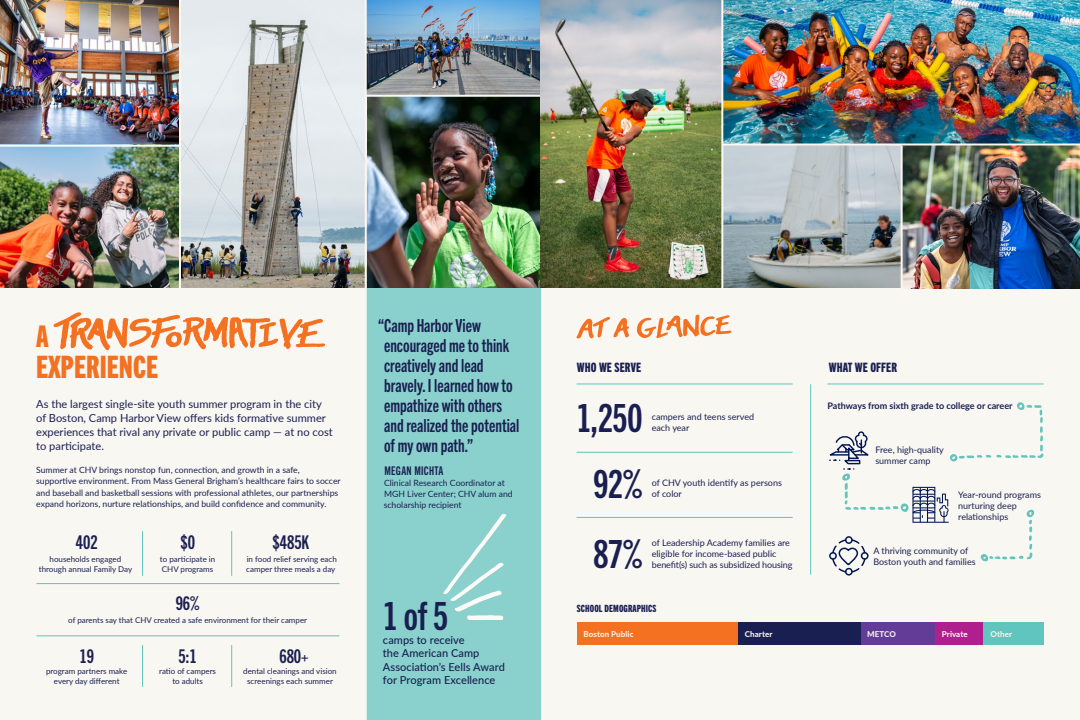
<style>
.page{position:relative;width:1080px;height:720px;background:#fff}
.page>*{position:absolute;margin:0;border:0;box-sizing:border-box;transform-origin:0 0}
.t1{font:39px/66.3px "Trade Gothic Next LT Pro Bd Cm";letter-spacing:-.01em;color:#1a1f51;text-align:center}
.t2{font:31px "Trade Gothic Next LT Pro Hv Cm";color:#f37121}
.t3{font:30px "Trade Gothic Next LT Pro Hv Cm";color:#f37121}
.t4{font:19px "Trade Gothic Next LT Pro Bd Cm";color:#1a1f51}
.t5{font:18px/20px "Trade Gothic Next LT Pro Bd Cm";color:#1a1f51}
.t6{font:13px "Trade Gothic Next LT Pro Hv Cm";letter-spacing:.01em;color:#1a1f51}
.t7{font:12px "Trade Gothic Next LT Pro Bd Cm";letter-spacing:.025em;color:#1a1f51}
.t8{font:11.1px/13.9px "Lato";color:#1a1f51}
.t9{font:500 11px/13.5px "Lato";letter-spacing:.005em;color:#1a1f51}
.t10{font:10px "Trade Gothic Next LT Pro Hv Cm";letter-spacing:.01em;color:#1a1f51}
.t11{font:9px/11px "Lato";color:#1a1f51}
.t12{font:700 9px "Lato";color:#1a1f51}
.t13{font:8.6px/11.5px "Lato";color:#1a1f51}
.t14{font:8px/10px "Lato";color:#1a1f51;text-align:center}
.t15{font:800 8px "Lato";letter-spacing:.005em;color:#f5f2e8}
</style>
<div class="page">
<div style="left:0;top:285px;width:1080px;height:435px;background:#f9f7f2"></div>
<img style="left:0;top:0;width:1080px;height:289px">
<div style="left:366px;top:288px;width:174px;height:432px;background:#8ad1cd"></div>
<hr style="left:142px;top:531px;width:1px;height:45px;background:#5fc5be">
<hr style="left:142px;top:645px;width:1px;height:42px;background:#5fc5be">
<hr style="left:231px;top:531px;width:1px;height:45px;background:#5fc5be">
<hr style="left:231px;top:645px;width:1px;height:42px;background:#5fc5be">
<hr style="left:36px;top:583px;width:303px;height:1px;background:#5fc5be">
<hr style="left:36px;top:636px;width:303px;height:1px;background:#5fc5be">
<img style="left:0;top:0;width:179px;height:192px">
<hr style="left:810px;top:384px;width:1px;height:191px;background:#5fc5be">
<hr style="left:577px;top:452px;width:216px;height:1px;background:#5fc5be">
<hr style="left:577px;top:384px;width:216px;height:1px;background:#5fc5be">
<hr style="left:827px;top:384px;width:217px;height:1px;background:#5fc5be">
<hr style="left:577px;top:517px;width:216px;height:1px;background:#5fc5be">
<div style="left:577px;top:623px;width:161px;height:22px;background:#f37121"></div>
<div style="left:738px;top:623px;width:123px;height:22px;background:#1a1f51"></div>
<div style="left:861px;top:623px;width:74px;height:22px;background:#633c97"></div>
<div style="left:983px;top:623px;width:61px;height:22px;background:#5fc5be"></div>
<div style="left:935px;top:623px;width:48px;height:22px;background:#af1f8e"></div>
<div style="left:845px;top:568px;width:8px;height:8px;border:2px solid #001654;border-radius:50%"></div>
<svg style="left:54px;top:312px;width:271px;height:38px"></svg>
<svg style="left:829px;top:402px;width:214px;height:172px"></svg>
<svg style="left:577px;top:317px;width:52px;height:21px"></svg>
<svg style="left:637px;top:315px;width:94px;height:23px"></svg>
<hr style="left:179px;top:0;width:2px;height:292px;background:#f9f7f2">
<hr style="left:365px;top:0;width:2px;height:720px;background:#f9f7f2">
<hr style="left:0;top:145px;width:180px;height:2px;background:#f9f7f2">
<hr style="left:366px;top:95px;width:174px;height:2px;background:#f9f7f2">
<hr style="left:721px;top:144px;width:359px;height:2px;background:#f9f7f2">
<hr style="left:721px;top:0;width:2px;height:292px;background:#f9f7f2">
<hr style="left:901px;top:146px;width:2px;height:147px;background:#f9f7f2">
<svg style="left:443px;top:514px;width:63px;height:106px"></svg>
<h3 class="t3" style="left:36px;top:316px;width:14px">A</h3>
<h2 class="t2" style="left:36px;top:346px;width:124px">EXPERIENCE</h2>
<p class="t8" style="left:36px;top:397px;width:298px">As the largest single-site youth summer program in the city of Boston, Camp Harbor View offers kids formative summer experiences that rival any private or public camp — at no cost to participate.</p>
<p class="t13" style="left:36px;top:464px;width:306px">Summer at CHV brings nonstop fun, connection, and growth in a safe, supportive environment. From Mass General Brigham’s healthcare fairs to soccer and baseball and basketball sessions with professional athletes, our partnerships expand horizons, nurture relationships, and build confidence and community.</p>
<h3 class="t4" style="left:76px;top:530px;width:23px">402</h3>
<p class="t14" style="left:39px;top:553px;width:95px">households engaged through annual Family Day</p>
<h3 class="t4" style="left:180px;top:530px;width:16px">$0</h3>
<p class="t14" style="left:160px;top:553px;width:57px;text-align:left">to participate in<br>CHV programs</p>
<h3 class="t4" style="left:272px;top:530px;width:38px">$485K</h3>
<p class="t14" style="left:246px;top:553px;width:92px;text-align:left">in food relief serving each camper three meals a day</p>
<h3 class="t4" style="left:176px;top:591px;width:25px">96%</h3>
<p class="t14" style="left:68px;top:614px;width:240px">of parents say that CHV created a safe environment for their camper</p>
<h3 class="t4" style="left:79px;top:643px;width:16px">19</h3>
<p class="t14" style="left:46px;top:666px;width:83px">program partners make every day different</p>
<h3 class="t4" style="left:179px;top:643px;width:20px">5:1</h3>
<p class="t14" style="left:159px;top:666px;width:58px">ratio of campers to adults</p>
<h3 class="t4" style="left:279px;top:643px;width:31px">680+</h3>
<p class="t14" style="left:243px;top:666px;width:95px">dental cleanings and vision screenings each summer</p>
<h3 class="t5" style="left:384px;top:314px;width:137px;text-indent:-6px">“Camp Harbor View encouraged me to think creatively and lead bravely. I learned how to empathize with others and realized the potential of my own path.”</h3>
<h3 class="t7" style="left:384px;top:463px;width:61px">MEGAN MICHTA</h3>
<p class="t13" style="left:384px;top:477px;width:131px;line-height:11px">Clinical Research Coordinator at<br>MGH Liver Center; CHV alum and scholarship recipient</p>
<h1 class="t1" style="left:383px;top:581px;width:67px">1 of 5</h1>
<p class="t9" style="left:383px;top:633px;width:124px">camps to receive<br>the American Camp<br>Association’s Eells Award for Program Excellence</p>
<h3 class="t6" style="left:577px;top:359px;width:66px">WHO WE SERVE</h3>
<h3 class="t6" style="left:829px;top:359px;width:70px">WHAT WE OFFER</h3>
<p class="t12" style="left:827px;top:399px;width:187px">Pathways from sixth grade to college or career</p>
<h1 class="t1" style="left:577px;top:382px;width:67px">1,250<br>92%</h1>
<p class="t11" style="left:652px;top:411px;width:104px">campers and teens served each year</p>
<p class="t11" style="left:875px;top:444px;width:70px">Free, high-quality summer camp</p>
<p class="t11" style="left:652px;top:477px;width:132px">of CHV youth identify as persons of color</p>
<p class="t11" style="left:958px;top:489px;width:84px">Year-round programs nurturing deep relationships</p>
<h1 class="t1" style="left:594px;top:518px;width:50px">87%</h1>
<p class="t11" style="left:652px;top:537px;width:142px">of Leadership Academy families are eligible for income-based public benefit(s) such as subsidized housing</p>
<p class="t11" style="left:873px;top:545px;width:104px">A thriving community of<br>Boston youth and families</p>
<p class="t10" style="left:577px;top:602px;width:81px">SCHOOL DEMOGRAPHICS</p>
<p class="t15" style="left:584px;top:628px;width:52px">Boston Public</p>
<p class="t15" style="left:745px;top:628px;width:29px">Charter</p>
<p class="t15" style="left:867px;top:628px;width:30px">METCO</p>
<p class="t15" style="left:942px;top:628px;width:27px">Private</p>
<p class="t15" style="left:991px;top:628px;width:23px">Other</p>
</div>
